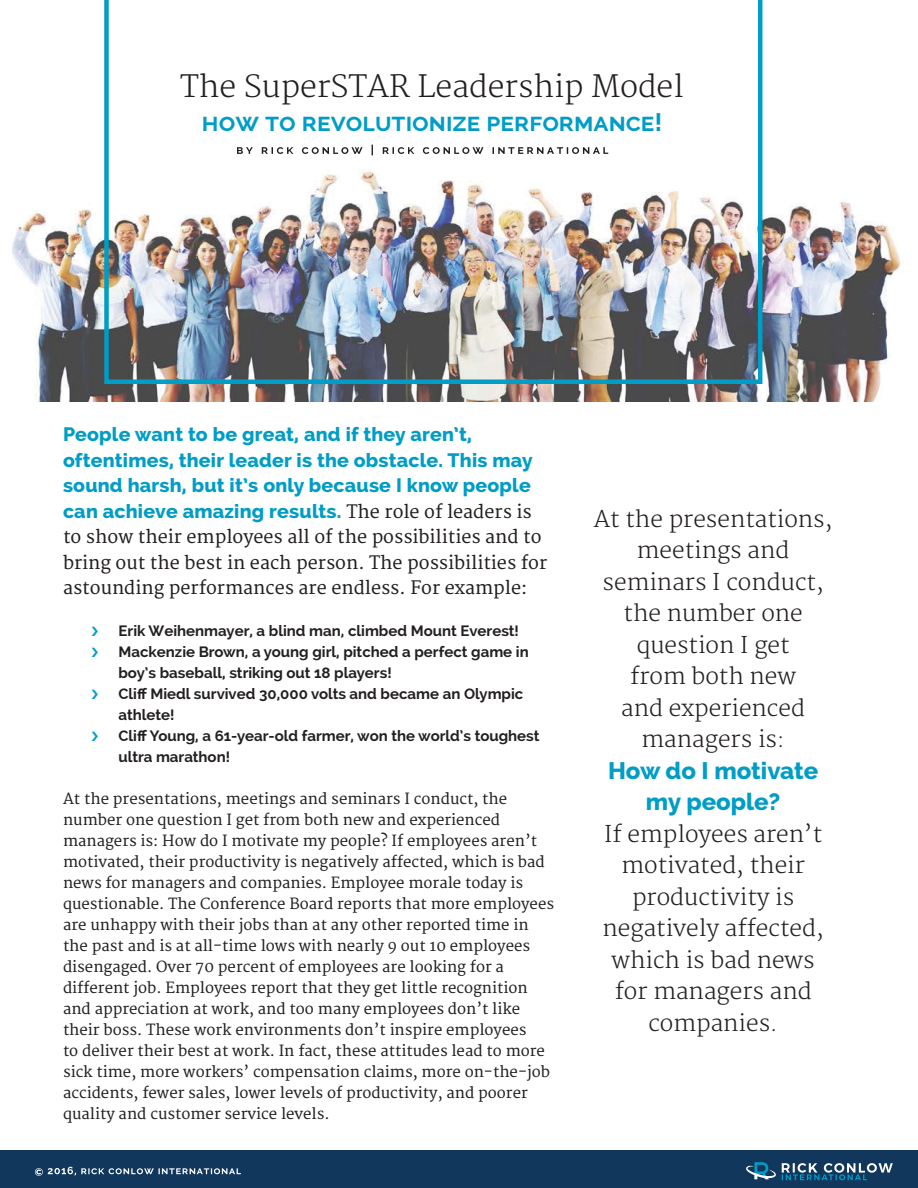
<style>
.page{position:relative;width:918px;height:1188px;background:#fff}
.page>*{position:absolute;margin:0;border:0;box-sizing:border-box;transform-origin:0 0}
.t1{font:300 30px "Merriweather";color:#231f20}
.t2{font:700 25.5px "Raleway";color:#009dc6}
.t3{font:800 24px/31.5px "Raleway";color:#009dc6;text-align:center}
.t4{font:300 22.5px/31.5px "Merriweather";color:#231f20;text-align:center}
.t5{font:800 19.5px/25.5px "Raleway";letter-spacing:.01em;color:#009dc6}
.t6{font:18px/25.5px "Merriweather";color:#231f20}
.t7{font:15px/21px "Merriweather";color:#231f20}
.t8{font:700 15px/21px "Raleway";color:#231f20}
.s1{font-family:"Merriweather";font-weight:400;font-size:18px;color:#231f20}
</style>
<div class="page">
<div style="left:0;top:1150px;width:918px;height:38px;background:#12375d"></div>
<img style="left:12px;top:53px;width:889px;height:348px">
<svg style="left:35px;top:1167px;width:206px;height:9px"></svg>
<svg style="left:746px;top:1162px;width:30px;height:17px"></svg>
<svg style="left:782px;top:1163px;width:111px;height:17px"></svg>
<img style="left:104px;top:0;width:658px;height:384px">
<p class="t1" style="left:180px;top:69px;width:505px">The SuperSTAR Leadership Model</p>
<p class="t2" style="left:202px;top:108px;width:462px">how to revolutionize performance!</p>
<p class="t5" style="left:63px;top:422px;width:471px">People want to be great, and if they aren’t, oftentimes, their leader is the obstacle. This may sound harsh, but it’s only because I know people can achieve amazing results. <span class="s1">The role of leaders is</span></p>
<p class="t6" style="left:63px;top:525px;width:486px">to show their employees all of the possibilities and to bring out the best in each person. The possibilities for astounding performances are endless. For example:</p>
<p class="t8" style="left:118px;top:620px;width:402px">Erik Weihenmayer, a blind man, climbed Mount Everest!</p>
<p class="t8" style="left:118px;top:641px;width:412px">Mackenzie Brown, a young girl, pitched a perfect game in boy’s baseball, striking out 18 players!</p>
<p class="t8" style="left:118px;top:683px;width:406px">Cliff Miedl survived 30,000 volts and became an Olympic athlete!</p>
<p class="t8" style="left:118px;top:725px;width:423px">Cliff Young, a 61-year-old farmer, won the world’s toughest ultra marathon!</p>
<p class="t7" style="left:63px;top:789px;width:493px">At the presentations, meetings and seminars I conduct, the number one question I get from both new and experienced managers is: How do I motivate my people? If employees aren’t motivated, their productivity is negatively affected, which is bad news for managers and companies. Employee morale today is questionable. The Conference Board reports that more employees are unhappy with their jobs than at any other reported time in the past and is at all-time lows with nearly 9 out 10 employees disengaged. Over 70 percent of employees are looking for a different job. Employees report that they get little recognition and appreciation at work, and too many employees don’t like their boss. These work environments don’t inspire employees<br>to deliver their best at work. In fact, these attitudes lead to more sick time, more workers’ compensation claims, more on-the-job accidents, fewer sales, lower levels of productivity, and poorer quality and customer service levels.</p>
<p class="t4" style="left:594px;top:504px;width:240px">At the presentations, meetings and seminars I conduct, the number one question I get<br>from both new<br>and experienced managers is:</p>
<p class="t3" style="left:608px;top:755px;width:212px">How do I motivate my people?</p>
<p class="t4" style="left:603px;top:819px;width:223px">If employees aren’t motivated, their productivity is negatively affected, which is bad news for managers and companies.</p>
</div>
